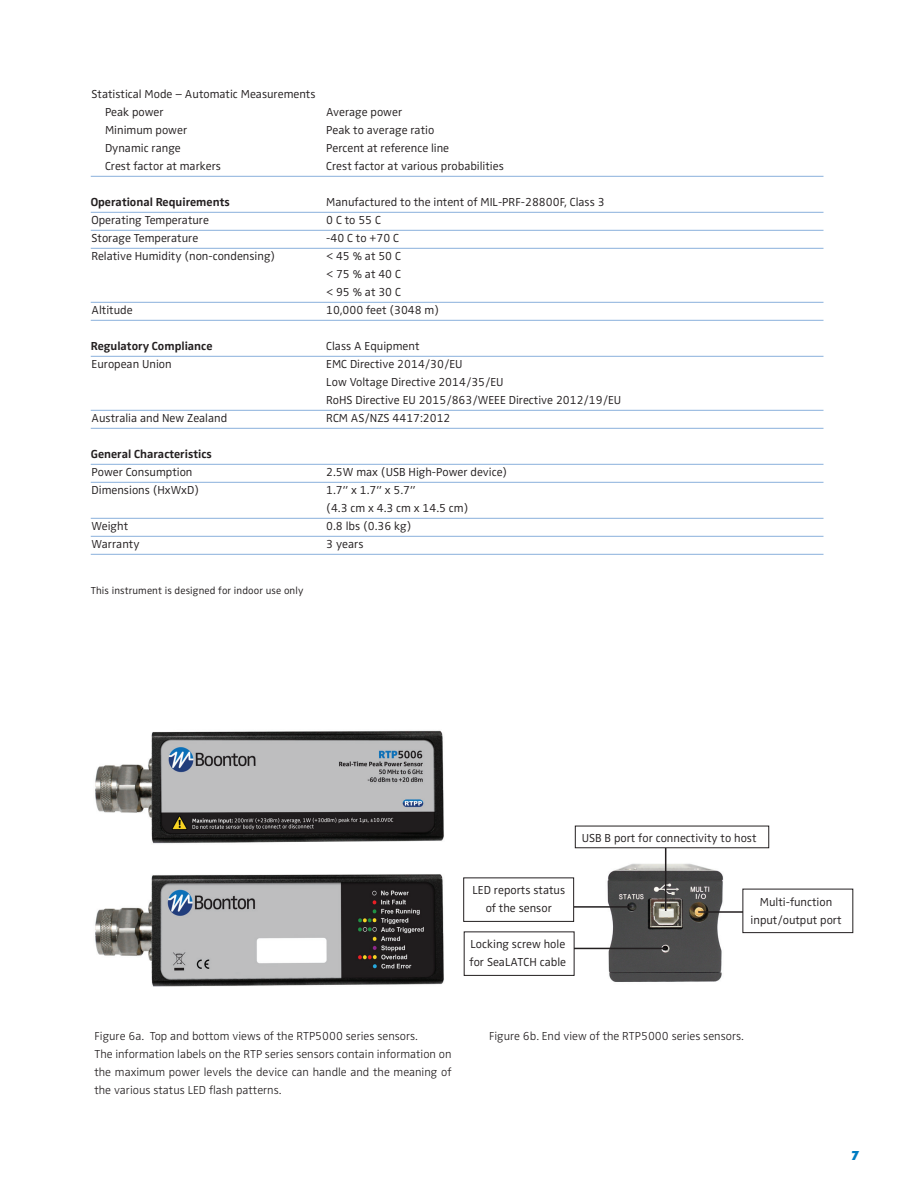
<style>
.page{position:relative;width:918px;height:1188px;background:#fff}
.page>*{position:absolute;margin:0;border:0;box-sizing:border-box;transform-origin:0 0}
.t1{font:italic 900 13.5px "Zwo Pro";color:#007cc2}
.t2{font:300 12px/18px "Zwo Pro";color:#231f20}
.t3{font:300 12px/18px "Zwo Pro";color:#231f20;text-align:justify}
.t4{font:700 12px "Zwo Pro";color:#231f20}
.t5{font:300 10.5px "Zwo Pro";letter-spacing:.01em;color:#231f20}
</style>
<div class="page">
<hr style="left:91px;top:176px;width:733px;height:1px;background:#89b0dc">
<hr style="left:91px;top:212px;width:733px;height:1px;background:#89b0dc">
<hr style="left:91px;top:230px;width:733px;height:1px;background:#89b0dc">
<hr style="left:91px;top:248px;width:733px;height:1px;background:#89b0dc">
<hr style="left:91px;top:302px;width:733px;height:1px;background:#89b0dc">
<hr style="left:91px;top:320px;width:733px;height:1px;background:#89b0dc">
<hr style="left:91px;top:356px;width:733px;height:1px;background:#89b0dc">
<hr style="left:91px;top:410px;width:733px;height:1px;background:#89b0dc">
<hr style="left:91px;top:428px;width:733px;height:1px;background:#89b0dc">
<hr style="left:91px;top:464px;width:733px;height:1px;background:#89b0dc">
<hr style="left:91px;top:482px;width:733px;height:1px;background:#89b0dc">
<hr style="left:91px;top:518px;width:733px;height:1px;background:#89b0dc">
<hr style="left:91px;top:536px;width:733px;height:1px;background:#89b0dc">
<hr style="left:91px;top:554px;width:733px;height:1px;background:#89b0dc">
<img style="left:95px;top:730px;width:349px;height:257px">
<img style="left:577px;top:848px;width:175px;height:134px">
<hr style="left:665px;top:842px;width:1px;height:69px;background:#231f20">
<hr style="left:552px;top:906px;width:80px;height:2px;background:#231f20">
<div style="left:575px;top:826px;width:194px;height:22px;background:#fff"></div>
<div style="left:575px;top:826px;width:194px;height:22px;border:1px solid #231f20"></div>
<div style="left:464px;top:878px;width:110px;height:43px;background:#fff"></div>
<div style="left:463px;top:878px;width:111px;height:44px;border:1px solid #231f20"></div>
<hr style="left:564px;top:948px;width:102px;height:1px;background:#231f20">
<div style="left:464px;top:932px;width:110px;height:43px;background:#fff"></div>
<div style="left:464px;top:932px;width:110px;height:44px;border:1px solid #231f20"></div>
<hr style="left:698px;top:911px;width:80px;height:2px;background:#231f20">
<div style="left:743px;top:889px;width:110px;height:44px;background:#fff"></div>
<div style="left:742px;top:889px;width:111px;height:44px;border:1px solid #231f20"></div>
<p class="t2" style="left:105px;top:85px;width:212px;text-indent:-14px">Statistical Mode – Automatic Measurements<br>Peak power</p>
<p class="t2" style="left:326px;top:103px;width:77px">Average power</p>
<p class="t2" style="left:105px;top:121px;width:84px">Minimum power</p>
<p class="t2" style="left:326px;top:121px;width:110px">Peak to average ratio</p>
<p class="t2" style="left:105px;top:139px;width:77px">Dynamic range</p>
<p class="t2" style="left:326px;top:139px;width:124px">Percent at reference line</p>
<p class="t2" style="left:105px;top:157px;width:118px">Crest factor at markers</p>
<p class="t2" style="left:326px;top:157px;width:179px">Crest factor at various probabilities</p>
<p class="t4" style="left:91px;top:195px;width:141px">Operational Requirements</p>
<p class="t2" style="left:326px;top:193px;width:280px">Manufactured to the intent of MIL-PRF-28800F, Class 3</p>
<p class="t2" style="left:92px;top:211px;width:119px">Operating Temperature</p>
<p class="t2" style="left:326px;top:211px;width:56px">0 C to 55 C</p>
<p class="t2" style="left:92px;top:229px;width:108px">Storage Temperature</p>
<p class="t2" style="left:326px;top:229px;width:74px">-40 C to +70 C</p>
<p class="t2" style="left:92px;top:247px;width:185px">Relative Humidity (non-condensing)</p>
<p class="t2" style="left:326px;top:247px;width:76px;text-align:justify">&lt; 45 % at 50 C &lt; 75 % at 40 C &lt; 95 % at 30 C</p>
<p class="t2" style="left:92px;top:301px;width:43px">Altitude</p>
<p class="t2" style="left:326px;top:301px;width:114px">10,000 feet (3048 m)</p>
<p class="t4" style="left:91px;top:339px;width:123px">Regulatory Compliance</p>
<p class="t2" style="left:326px;top:337px;width:95px">Class A Equipment</p>
<p class="t2" style="left:92px;top:355px;width:82px">European Union</p>
<p class="t2" style="left:326px;top:355px;width:297px">EMC Directive 2014/30/EU<br>Low Voltage Directive 2014/35/EU<br>RoHS Directive EU 2015/863/WEEE Directive 2012/19/EU</p>
<p class="t2" style="left:92px;top:409px;width:137px">Australia and New Zealand</p>
<p class="t2" style="left:326px;top:409px;width:126px">RCM AS/NZS 4417:2012</p>
<p class="t4" style="left:91px;top:447px;width:123px">General Characteristics</p>
<p class="t2" style="left:92px;top:463px;width:102px">Power Consumption</p>
<p class="t2" style="left:326px;top:463px;width:183px">2.5W max (USB High-Power device)</p>
<p class="t2" style="left:92px;top:481px;width:109px">Dimensions (HxWxD)</p>
<p class="t2" style="left:326px;top:481px;width:144px">1.7” x 1.7” x 5.7”<br>(4.3 cm x 4.3 cm x 14.5 cm)</p>
<p class="t2" style="left:92px;top:517px;width:38px">Weight</p>
<p class="t2" style="left:326px;top:517px;width:87px">0.8 lbs (0.36 kg)</p>
<p class="t2" style="left:92px;top:535px;width:49px">Warranty</p>
<p class="t2" style="left:326px;top:535px;width:39px">3 years</p>
<p class="t5" style="left:91px;top:584px;width:214px">This instrument is designed for indoor use only</p>
<p class="t2" style="left:472px;top:882px;width:94px;text-align:center">LED reports status of the sensor</p>
<p class="t2" style="left:470px;top:935px;width:98px">Locking screw hole for SeaLATCH cable</p>
<p class="t2" style="left:582px;top:829px;width:176px">USB B port for connectivity to host</p>
<p class="t2" style="left:751px;top:893px;width:92px;text-align:center">Multi-function input/output port</p>
<p class="t3" style="left:95px;top:1028px;width:325px">Figure 6a. Top and bottom views of the RTP5000 series sensors.</p>
<p class="t3" style="left:489px;top:1028px;width:256px">Figure 6b. End view of the RTP5000 series sensors.</p>
<p class="t3" style="left:95px;top:1046px;width:358px">The information labels on the RTP series sensors contain information on the maximum power levels the device can handle and the meaning of the various status LED flash patterns.</p>
<p class="t1" style="left:851px;top:1148px;width:9px">7</p>
</div>
